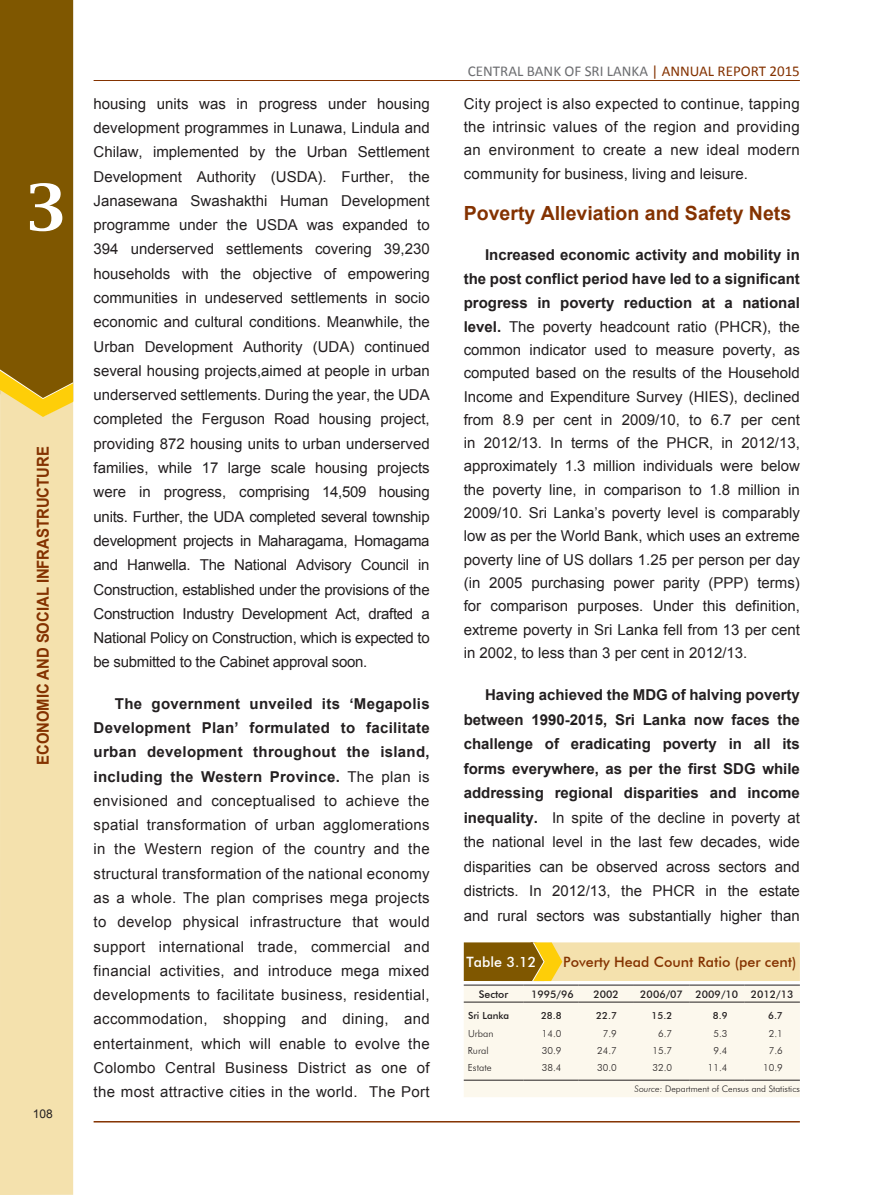
<style>
.page{position:relative;width:885px;height:1195px;background:#fff}
.page>*{position:absolute;margin:0;border:0;box-sizing:border-box;transform-origin:0 0}
.t1{font:55.2px "Capitals";color:#fff;scale:1.09 1}
.t2{font:700 19.5px "Arial";color:#843200}
.t3{font:700 16.5px "Arial";color:#843200;scale:.9 1}
.t4{font:15px/24.3px "Arial";color:#231f20;text-align:justify}
.t5{font:700 15px/24.5px "Arial";color:#231f20;text-align:justify}
.t6{font:15px "Calibri";color:#6c6d70}
.t7{font:500 14.25px "Futura BT";color:#843200}
.t8{font:500 14.25px "Futura BT";color:#fff}
.t9{font:12px "Arial";color:#231f20}
.t10{font:500 10.5px "Futura BT";color:#231f20}
.t11{font:300 9.75px "Futura BT";color:#231f20}
.t12{font:500 9.75px "Futura BT";color:#231f20}
.t13{font:300 9px "Futura BT";color:#231f20}
.s1{font-weight:700}
.s2{color:#843200}
.s3{font-weight:400}
.s4{font-style:italic}
</style>
<div class="page">
<div style="left:0;top:417px;width:73px;height:778px;background:#f4e1ad"></div>
<svg style="left:0;top:0;width:73px;height:417px;background:#886005"></svg>
<hr style="left:94px;top:1121px;width:705px;height:1px;background:#843200">
<hr style="left:94px;top:80px;width:705px;height:1px;background:#843200">
<svg style="left:463px;top:942px;width:336px;height:155px;background:#f2e9d1"></svg>
<hr style="left:463px;top:985px;width:60px;height:1px;background:#231f20">
<hr style="left:523px;top:985px;width:55px;height:1px;background:#231f20">
<hr style="left:578px;top:985px;width:56px;height:1px;background:#231f20">
<hr style="left:634px;top:985px;width:55px;height:1px;background:#231f20">
<hr style="left:689px;top:985px;width:55px;height:1px;background:#231f20">
<hr style="left:744px;top:985px;width:55px;height:1px;background:#231f20">
<hr style="left:463px;top:1002px;width:60px;height:1px;background:#231f20">
<hr style="left:523px;top:1002px;width:55px;height:1px;background:#231f20">
<hr style="left:578px;top:1002px;width:56px;height:1px;background:#231f20">
<hr style="left:634px;top:1002px;width:55px;height:1px;background:#231f20">
<hr style="left:689px;top:1002px;width:55px;height:1px;background:#231f20">
<hr style="left:744px;top:1002px;width:55px;height:1px;background:#231f20">
<hr style="left:463px;top:1080px;width:60px;height:1px;background:#231f20">
<hr style="left:523px;top:1080px;width:55px;height:1px;background:#231f20">
<hr style="left:578px;top:1080px;width:56px;height:1px;background:#231f20">
<hr style="left:634px;top:1080px;width:55px;height:1px;background:#231f20">
<hr style="left:689px;top:1080px;width:55px;height:1px;background:#231f20">
<hr style="left:744px;top:1080px;width:55px;height:1px;background:#231f20">
<h1 class="t1" style="left:26px;top:170px;width:38px">3</h1>
<p class="t3" style="left:32px;top:765px;width:355px;rotate:-90deg">ECONOMIC AND SOCIAL INFRASTRUCTURE</p>
<p class="t9" style="left:33px;top:1106px;width:22px">108</p>
<p class="t4" style="left:94px;top:91px;width:337px">housing units was in progress under housing development programmes in Lunawa, Lindula and Chilaw, implemented by the Urban Settlement Development Authority (USDA). Further, the Janasewana Swashakthi Human Development programme under the USDA was expanded to 394 underserved settlements covering 39,230 households with the objective of empowering communities in undeserved settlements in socio economic and cultural conditions. Meanwhile, the Urban Development Authority (UDA) continued several housing projects,aimed at people in urban underserved settlements. During the year, the UDA completed the Ferguson Road housing project, providing 872 housing units to urban underserved families, while 17 large scale housing projects were in progress, comprising 14,509 housing units. Further, the UDA completed several township development projects in Maharagama, Homagama and Hanwella. The National Advisory Council in Construction, established under the provisions of the Construction Industry Development Act, drafted a National Policy on Construction, which is expected to be submitted to the Cabinet approval soon.</p>
<p class="t4" style="left:94px;top:691px;width:337px;text-indent:21px"><span class="s1">The government unveiled its ‘Megapolis Development Plan’ formulated to facilitate urban development throughout the island, including the Western Province.</span> The plan is envisioned and conceptualised to achieve the spatial transformation of urban agglomerations in the Western region of the country and the structural transformation of the national economy as a whole. The plan comprises mega projects to develop physical infrastructure that would support international trade, commercial and financial activities, and introduce mega mixed developments to facilitate business, residential, accommodation, shopping and dining, and entertainment, which will enable to evolve the Colombo Central Business District as one of the most attractive cities in the world. The Port</p>
<p class="t6" style="left:468px;top:61px;width:333px">CENTRAL BANK OF SRI LANKA <span class="s2">| ANNUAL REPORT 2015</span></p>
<p class="t4" style="left:463px;top:92px;width:337px;line-height:23.2px">City project is also expected to continue, tapping the intrinsic values of the region and providing an environment to create a new ideal modern community for business, living and leisure.</p>
<p class="t2" style="left:463px;top:200px;width:329px">Poverty Alleviation and Safety Nets</p>
<p class="t4" style="left:463px;top:244px;width:337px;line-height:23.4px;text-indent:21px"><span class="s1">Increased economic activity and mobility in the post conflict period have led to a significant progress in poverty reduction at a national level.</span> The poverty headcount ratio (PHCR), the common indicator used to measure poverty, as computed based on the results of the Household Income and Expenditure Survey (HIES), declined from 8.9 per cent in 2009/10, to 6.7 per cent in 2012/13. In terms of the PHCR, in 2012/13, approximately 1.3 million individuals were below the poverty line, in comparison to 1.8 million in 2009/10. Sri Lanka’s poverty level is comparably low as per the World Bank, which uses an extreme poverty line of US dollars 1.25 per person per day (in 2005 purchasing power parity (PPP) terms) for comparison purposes. Under this definition, extreme poverty in Sri Lanka fell from 13 per cent in 2002, to less than 3 per cent in 2012/13.</p>
<p class="t5" style="left:463px;top:683px;width:337px;text-indent:21px">Having achieved the MDG of halving poverty between 1990-2015, Sri Lanka now faces the challenge of eradicating poverty in all its forms everywhere, as per the first SDG while addressing regional disparities and income inequality. <span class="s3">In spite of the decline in poverty at the national level in the last few decades, wide disparities can be observed across sectors and districts. In 2012/13, the PHCR in the estate and rural sectors was substantially higher than</span></p>
<p class="t8" style="left:466px;top:953px;width:71px">Table 3.12</p>
<p class="t7" style="left:563px;top:953px;width:235px">Poverty Head Count Ratio (per cent)</p>
<p class="t10" style="left:478px;top:987px;width:31px">Sector</p>
<p class="t10" style="left:531px;top:987px;width:44px">1995/96</p>
<p class="t10" style="left:593px;top:987px;width:27px">2002</p>
<p class="t10" style="left:640px;top:987px;width:155px">2006/07 2009/10 2012/13</p>
<p class="t12" style="left:468px;top:1010px;width:43px">Sri Lanka</p>
<p class="t12" style="left:541px;top:1010px;width:22px">28.8</p>
<p class="t12" style="left:596px;top:1010px;width:22px">22.7</p>
<p class="t12" style="left:651px;top:1010px;width:22px">15.2</p>
<p class="t12" style="left:712px;top:1010px;width:16px">8.9</p>
<p class="t12" style="left:768px;top:1010px;width:16px">6.7</p>
<p class="t11" style="left:468px;top:1027px;width:27px">Urban</p>
<p class="t11" style="left:542px;top:1027px;width:21px">14.0</p>
<p class="t11" style="left:602px;top:1027px;width:16px">7.9</p>
<p class="t11" style="left:658px;top:1027px;width:16px">6.7</p>
<p class="t11" style="left:713px;top:1027px;width:16px">5.3</p>
<p class="t11" style="left:768px;top:1027px;width:16px">2.1</p>
<p class="t11" style="left:468px;top:1044px;width:22px">Rural</p>
<p class="t11" style="left:542px;top:1044px;width:21px">30.9</p>
<p class="t11" style="left:597px;top:1044px;width:21px">24.7</p>
<p class="t11" style="left:652px;top:1044px;width:21px">15.7</p>
<p class="t11" style="left:713px;top:1044px;width:16px">9.4</p>
<p class="t11" style="left:768px;top:1044px;width:16px">7.6</p>
<p class="t11" style="left:468px;top:1061px;width:25px">Estate</p>
<p class="t11" style="left:542px;top:1061px;width:21px">38.4</p>
<p class="t11" style="left:597px;top:1061px;width:21px">30.0</p>
<p class="t11" style="left:652px;top:1061px;width:21px">32.0</p>
<p class="t11" style="left:707px;top:1061px;width:21px">11.4</p>
<p class="t11" style="left:763px;top:1061px;width:21px">10.9</p>
<p class="t13" style="left:634px;top:1083px;width:167px"><span class="s4">Source:</span> Department of Census and Statistics</p>
</div>
